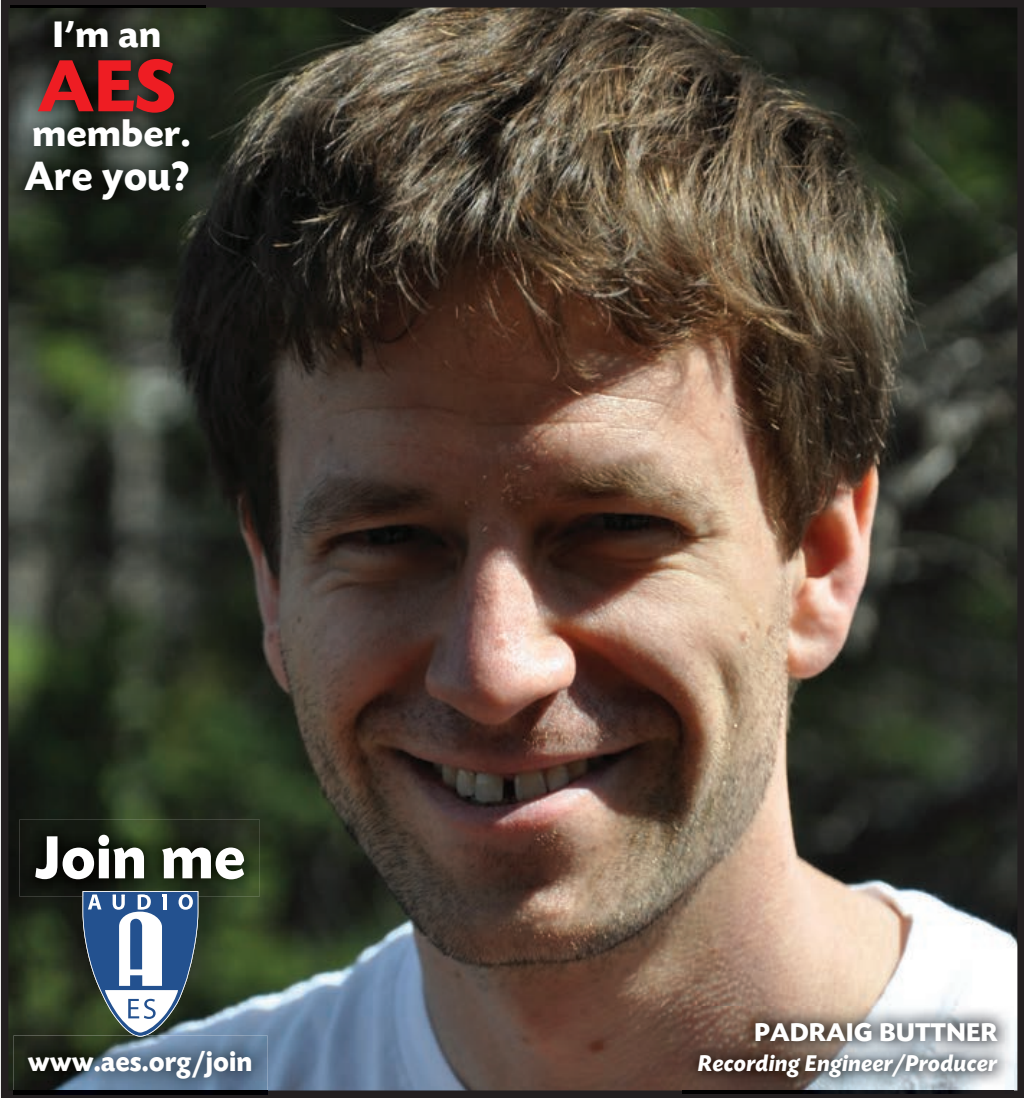
<style>
.page{position:relative;width:1024px;height:1098px;background:#fff}
.page>*{position:absolute;margin:0;border:0;box-sizing:border-box;transform-origin:0 0}
.t1{font:700 77.7px "Today SB";color:#ee1d23}
.t2{font:700 63.9px "Today SB";color:#fff;scale:.94 1}
.t3{font:700 43.2px "Today SB";color:#fff;scale:.94 1}
.t4{font:700 38.7px "Today SB";color:#fff}
.t5{font:700 29.1px "Today SB";color:#fff;scale:.94 1}
.t6{font:700 27px "Today SB";color:#fff}
.t7{font:italic 700 24px "Today SB";color:#fff}
</style>
<div class="page">
<img style="left:1px;top:0;width:1022px;height:1098px">
<img style="left:10px;top:5px;width:195px;height:209px">
<img style="left:14px;top:1035px;width:253px;height:60px">
<img style="left:19px;top:819px;width:241px;height:77px">
<svg style="left:82px;top:891px;width:116px;height:145px"></svg>
<img style="left:681px;top:1006px;width:332px;height:87px">
<h3 class="t4" style="left:53px;top:13px;width:110px">I’m an</h3>
<h1 class="t1" style="left:37px;top:44px;width:140px">AES</h1>
<h3 class="t4" style="left:32px;top:112px;width:160px">member.</h3>
<h3 class="t3" style="left:24px;top:152px;width:177px">Are you?</h3>
<h2 class="t2" style="left:35px;top:823px;width:225px">Join me</h2>
<p class="t5" style="left:28px;top:1045px;width:240px">www.aes.org/join</p>
<p class="t6" style="left:753px;top:1017px;width:245px">PADRAIG BUTTNER</p>
<p class="t7" style="left:698px;top:1050px;width:301px">Recording Engineer/Producer</p>
</div>
